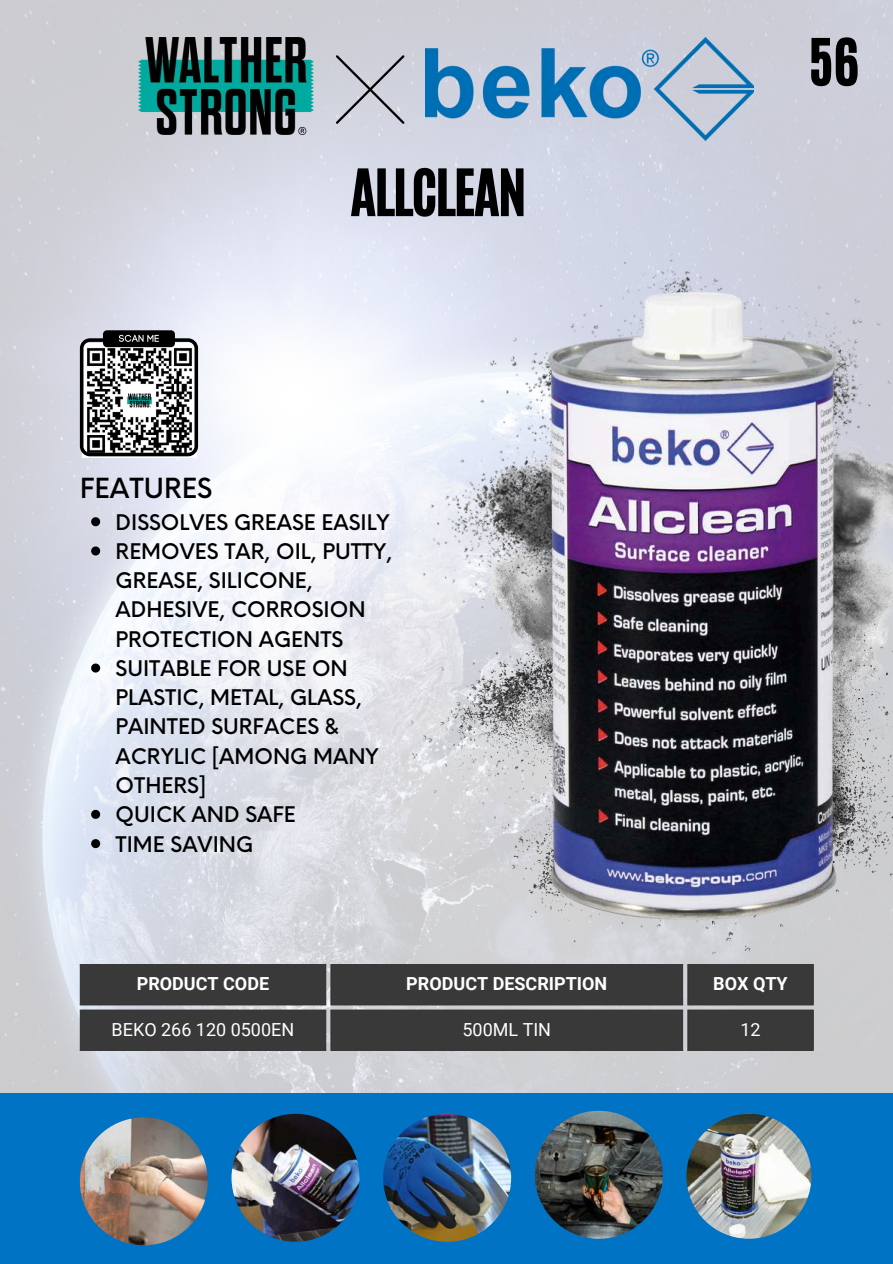
<style>
.page{position:relative;width:893px;height:1264px;background:#fff}
.page>*{position:absolute;margin:0;border:0;box-sizing:border-box;transform-origin:0 0}
.t1{font:54px "CA Generated";letter-spacing:-.03em;color:#000}
.t2{font:500 27px "Neue Einstellung";color:#000}
.t3{font:500 21px/29.2px "Neue Einstellung";color:#000}
.t4{font:700 18px "Roboto";color:#fff}
.t5{font:18px "Roboto";color:#fff}
</style>
<div class="page">
<img style="left:0;top:0;width:892px;height:1092px">
<div style="left:0;top:1092px;width:892px;height:171px;background:#0073c5"></div>
<img style="left:80px;top:1117px;width:128px;height:128px;border-radius:50%">
<img style="left:686px;top:1113px;width:125px;height:125px;border-radius:50%">
<img style="left:534px;top:1110px;width:128px;height:128px;border-radius:50%">
<img style="left:231px;top:1113px;width:128px;height:128px;border-radius:50%">
<img style="left:383px;top:1113px;width:128px;height:128px;border-radius:50%">
<img style="left:388px;top:848px;width:504px;height:124px">
<img style="left:287px;top:105px;width:605px;height:743px">
<img style="left:488px;top:272px;width:404px;height:692px">
<div style="left:80px;top:964px;width:733px;height:86px;background:#393939"></div>
<hr style="left:80px;top:965px;width:1px;height:39px;background:#393939">
<hr style="left:325px;top:965px;width:1px;height:39px;background:#393939">
<hr style="left:80px;top:964px;width:246px;height:1px;background:#393939">
<hr style="left:80px;top:1004px;width:246px;height:1px;background:#393939">
<hr style="left:330px;top:965px;width:2px;height:39px;background:#393939">
<hr style="left:682px;top:965px;width:1px;height:39px;background:#393939">
<hr style="left:330px;top:964px;width:353px;height:1px;background:#393939">
<hr style="left:330px;top:1004px;width:353px;height:1px;background:#393939">
<hr style="left:687px;top:965px;width:1px;height:39px;background:#393939">
<hr style="left:812px;top:965px;width:1px;height:39px;background:#393939">
<hr style="left:687px;top:964px;width:126px;height:1px;background:#393939">
<hr style="left:687px;top:1004px;width:126px;height:1px;background:#393939">
<hr style="left:80px;top:1010px;width:1px;height:39px;background:#393939">
<hr style="left:325px;top:1010px;width:1px;height:39px;background:#393939">
<hr style="left:80px;top:1009px;width:246px;height:1px;background:#393939">
<hr style="left:80px;top:1049px;width:246px;height:1px;background:#393939">
<hr style="left:330px;top:1010px;width:2px;height:39px;background:#393939">
<hr style="left:682px;top:1010px;width:1px;height:39px;background:#393939">
<hr style="left:330px;top:1009px;width:353px;height:1px;background:#393939">
<hr style="left:330px;top:1049px;width:353px;height:1px;background:#393939">
<hr style="left:687px;top:1010px;width:1px;height:39px;background:#393939">
<hr style="left:812px;top:1010px;width:1px;height:39px;background:#393939">
<hr style="left:687px;top:1009px;width:126px;height:1px;background:#393939">
<hr style="left:687px;top:1049px;width:126px;height:1px;background:#393939">
<div style="left:103px;top:330px;width:72px;height:17px;background:#000;border-radius:4px"></div>
<svg style="left:80px;top:335px;width:118px;height:121px"></svg>
<img style="left:425px;top:38px;width:328px;height:102px">
<img style="left:138px;top:38px;width:175px;height:97px">
<svg style="left:336px;top:55px;width:68px;height:69px;background:#bdbfc8"></svg>
<svg style="left:91px;top:517px;width:9px;height:9px"></svg>
<svg style="left:91px;top:546px;width:9px;height:9px"></svg>
<svg style="left:91px;top:663px;width:9px;height:9px"></svg>
<svg style="left:91px;top:809px;width:9px;height:9px"></svg>
<svg style="left:91px;top:839px;width:9px;height:9px"></svg>
<p class="t1" style="left:350px;top:154px;width:177px">ALLCLEAN</p>
<p class="t1" style="left:808px;top:23px;width:52px">56</p>
<p class="t2" style="left:80px;top:464px;width:134px">FEATURES</p>
<p class="t3" style="left:116px;top:505px;width:276px">DISSOLVES GREASE EASILY</p>
<p class="t3" style="left:116px;top:534px;width:278px">REMOVES TAR, OIL, PUTTY,<br>GREASE, SILICONE,<br>ADHESIVE, CORROSION<br>PROTECTION AGENTS</p>
<p class="t3" style="left:116px;top:651px;width:264px">SUITABLE FOR USE ON<br>PLASTIC, METAL, GLASS,<br>PAINTED SURFACES &amp;<br>ACRYLIC [AMONG MANY<br>OTHERS]</p>
<p class="t3" style="left:116px;top:798px;width:182px">QUICK AND SAFE</p>
<p class="t3" style="left:116px;top:827px;width:139px">TIME SAVING</p>
<p class="t4" style="left:137px;top:973px;width:134px">PRODUCT CODE</p>
<p class="t4" style="left:406px;top:973px;width:202px">PRODUCT DESCRIPTION</p>
<h2 class="t4" style="left:713px;top:973px;width:76px">BOX QTY</h2>
<p class="t5" style="left:112px;top:1018px;width:184px">BEKO 266 120 0500EN</p>
<p class="t5" style="left:462px;top:1018px;width:90px">500ML TIN</p>
<p class="t5" style="left:740px;top:1018px;width:22px">12</p>
</div>
